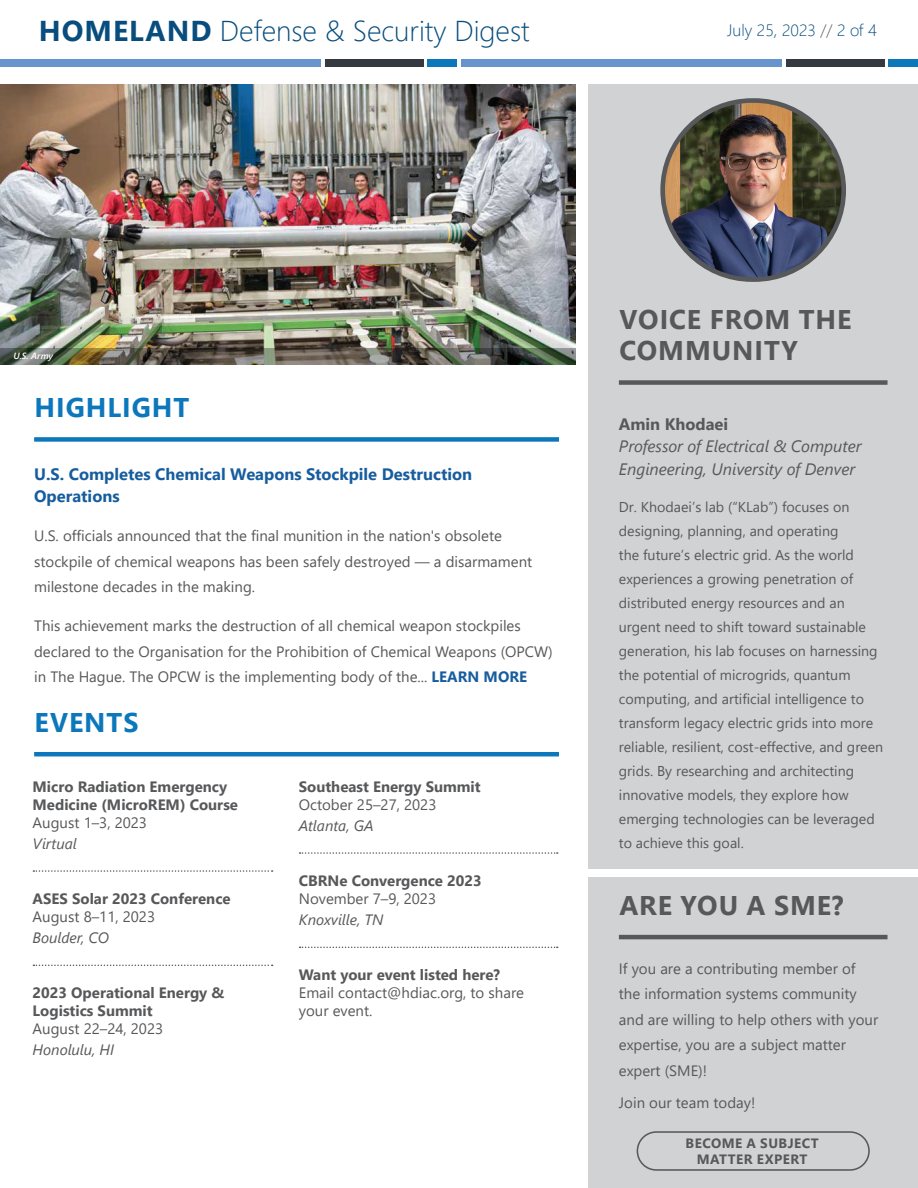
<style>
.page{position:relative;width:918px;height:1188px;background:#fff}
.page>*{position:absolute;margin:0;border:0;box-sizing:border-box;transform-origin:0 0}
.t1{font:300 28.65px "Segoe UI";color:#084d7d}
.t2{font:700 27px/31.5px "Segoe UI";letter-spacing:.035em;color:#57585a}
.t3{font:700 27px "Segoe UI";letter-spacing:.035em;color:#0d77bc}
.t4{font:italic 16.5px/22.5px "Segoe UI";color:#57585a}
.t5{font:700 16.5px/22.5px "Segoe UI";color:#175d9e}
.t6{font:300 16.5px "Segoe UI";color:#084d7d}
.t7{font:700 16.5px "Segoe UI";color:#57585a}
.t8{font:15px/25.5px "Segoe UI";color:#57585a}
.t9{font:700 15px/18px "Segoe UI";color:#57585a}
.t10{font:italic 15px "Segoe UI";color:#57585a}
.t11{font:14.25px/24px "Segoe UI";color:#57585a}
.t12{font:700 13.5px/16.2px "Segoe UI";letter-spacing:.035em;color:#57585a;text-align:center}
.t13{font:italic 600 9px "Segoe UI";color:#fff}
.s1{font-weight:700}
.s2{color:#57585a}
.s3{font-weight:700;color:#175d9e}
</style>
<div class="page">
<div style="left:588px;top:878px;width:330px;height:310px;background:#d1d2d4"></div>
<hr style="left:619px;top:935px;width:269px;height:4px;background:#57585a">
<div style="left:637px;top:1131px;width:233px;height:40px;border:2px solid #57585a;border-radius:19px"></div>
<div style="left:588px;top:85px;width:330px;height:784px;background:#d1d2d4"></div>
<img style="left:0;top:85px;width:576px;height:263px">
<img style="left:0;top:348px;width:576px;height:16px">
<div style="left:34px;top:437px;width:525px;height:5px;background:#0d77bc"></div>
<svg style="left:33px;top:870px;width:240px;height:2px"></svg>
<svg style="left:33px;top:965px;width:240px;height:1px"></svg>
<hr style="left:34px;top:752px;width:525px;height:4px;background:#0d77bc">
<svg style="left:300px;top:852px;width:258px;height:2px"></svg>
<svg style="left:300px;top:947px;width:258px;height:1px"></svg>
<div style="left:619px;top:380px;width:269px;height:5px;background:#57585a"></div>
<img style="left:663px;top:101px;width:181px;height:179px;border-radius:90px">
<div style="left:660px;top:98px;width:186px;height:184px;border:5px solid #57585a;border-radius:90px"></div>
<div style="left:0;top:59px;width:321px;height:7px;background:#6794cc"></div>
<div style="left:325px;top:59px;width:99px;height:7px;background:#343a3f"></div>
<div style="left:428px;top:59px;width:29px;height:7px;background:#0d77bc"></div>
<div style="left:461px;top:59px;width:320px;height:7px;background:#6794cc"></div>
<div style="left:786px;top:59px;width:99px;height:7px;background:#343a3f"></div>
<div style="left:888px;top:59px;width:30px;height:7px;background:#0d77bc"></div>
<h1 class="t1" style="left:39px;top:4px;width:492px"><span class="s1">HOMELAND</span> Defense &amp; Security Digest</h1>
<p class="t6" style="left:727px;top:15px;width:151px">July 25, 2023 <span class="s2">//</span> 2 of 4</p>
<p class="t13" style="left:14px;top:348px;width:41px">U.S. Army</p>
<h2 class="t3" style="left:35px;top:382px;width:156px">HIGHLIGHT</h2>
<p class="t5" style="left:34px;top:462px;width:440px">U.S. Completes Chemical Weapons Stockpile Destruction<br>Operations</p>
<p class="t8" style="left:34px;top:522px;width:500px">U.S. officials announced that the final munition in the nation's obsolete stockpile of chemical weapons has been safely destroyed — a disarmament milestone decades in the making.</p>
<p class="t8" style="left:34px;top:612px;width:520px">This achievement marks the destruction of all chemical weapon stockpiles declared to the Organisation for the Prohibition of Chemical Weapons (OPCW) in The Hague. The OPCW is the implementing body of the... <span class="s3">LEARN MORE</span></p>
<h2 class="t3" style="left:35px;top:697px;width:105px">EVENTS</h2>
<p class="t9" style="left:33px;top:776px;width:207px">Micro Radiation Emergency<br>Medicine (MicroREM) Course</p>
<p class="t8" style="left:33px;top:808px;width:116px">August 1–3, 2023</p>
<p class="t10" style="left:33px;top:829px;width:46px">Virtual</p>
<p class="t9" style="left:33px;top:888px;width:200px">ASES Solar 2023 Conference</p>
<p class="t8" style="left:33px;top:902px;width:124px">August 8–11, 2023</p>
<p class="t10" style="left:33px;top:923px;width:78px">Boulder, CO</p>
<p class="t9" style="left:33px;top:983px;width:193px">2023 Operational Energy &amp;<br>Logistics Summit</p>
<p class="t8" style="left:33px;top:1015px;width:132px">August 22–24, 2023</p>
<p class="t10" style="left:33px;top:1036px;width:83px">Honolulu, HI</p>
<p class="t9" style="left:299px;top:776px;width:183px">Southeast Energy Summit</p>
<p class="t8" style="left:299px;top:790px;width:139px">October 25–27, 2023</p>
<p class="t10" style="left:299px;top:811px;width:76px">Atlanta, GA</p>
<p class="t9" style="left:299px;top:870px;width:184px">CBRNe Convergence 2023</p>
<p class="t8" style="left:299px;top:884px;width:139px">November 7–9, 2023</p>
<p class="t10" style="left:299px;top:905px;width:86px">Knoxville, TN</p>
<p class="t9" style="left:299px;top:965px;width:203px">Want your event listed here?</p>
<p class="t8" style="left:299px;top:982px;width:227px;line-height:18px">Email contact@hdiac.org, to share your event.</p>
<h2 class="t2" style="left:619px;top:301px;width:234px">VOICE FROM THE<br>COMMUNITY</h2>
<p class="t7" style="left:619px;top:408px;width:111px">Amin Khodaei</p>
<p class="t4" style="left:619px;top:433px;width:244px">Professor of Electrical &amp; Computer<br>Engineering, University of Denver</p>
<p class="t11" style="left:619px;top:494px;width:266px">Dr. Khodaei’s lab (“KLab”) focuses on designing, planning, and operating<br>the future’s electric grid. As the world experiences a growing penetration of distributed energy resources and an urgent need to shift toward sustainable generation, his lab focuses on harnessing the potential of microgrids, quantum computing, and artificial intelligence to transform legacy electric grids into more reliable, resilient, cost-effective, and green grids. By researching and architecting innovative models, they explore how emerging technologies can be leveraged to achieve this goal.</p>
<h2 class="t2" style="left:619px;top:887px;width:226px">ARE YOU A SME?</h2>
<p class="t8" style="left:619px;top:954px;width:261px">If you are a contributing member of the information systems community and are willing to help others with your expertise, you are a subject matter expert (SME)!</p>
<p class="t8" style="left:619px;top:1089px;width:138px">Join our team today!</p>
<p class="t12" style="left:686px;top:1134px;width:135px">BECOME A SUBJECT<br>MATTER EXPERT</p>
</div>
